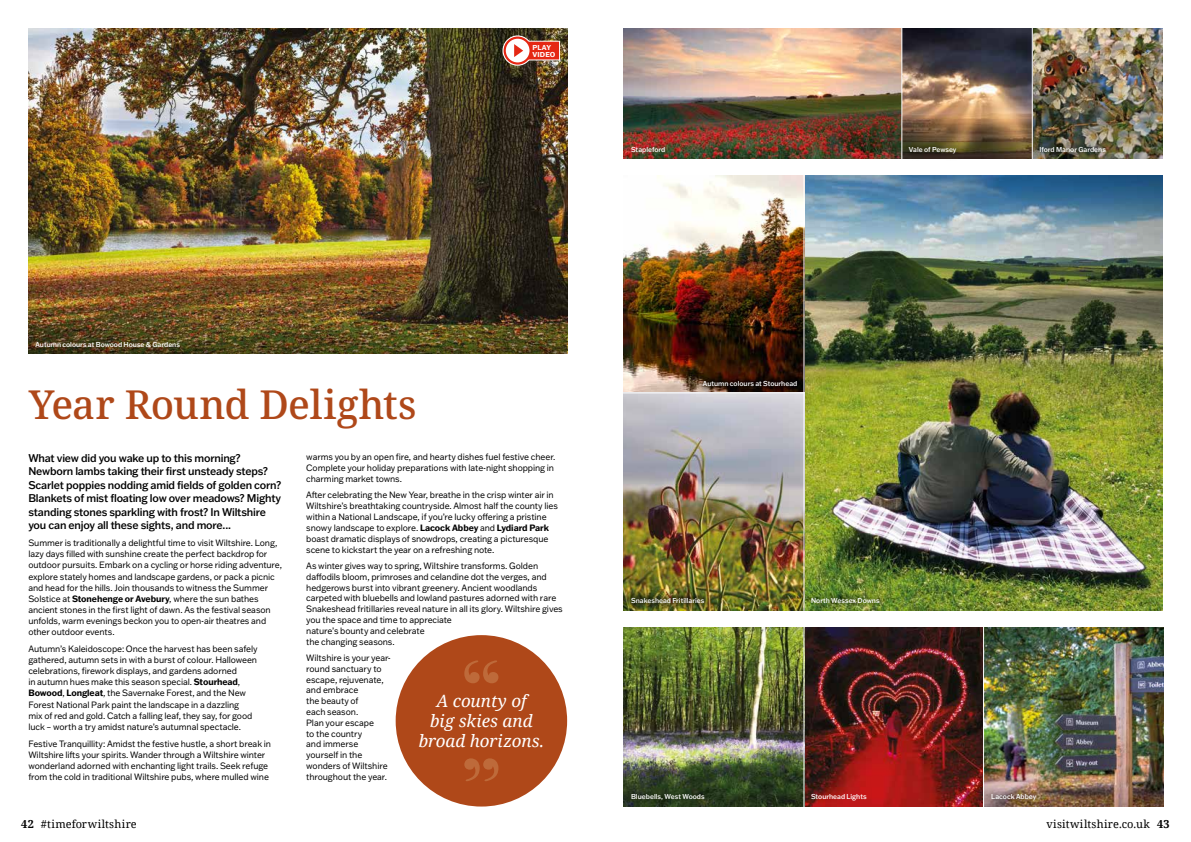
<style>
.page{position:relative;width:1191px;height:842px;background:#fff}
.page>*{position:absolute;margin:0;border:0;box-sizing:border-box;transform-origin:0 0}
.t1{font:500 40px "Noto Serif";letter-spacing:-.01em;color:#af4819}
.t2{font:italic 17px/20.4px "Noto Serif";color:#fff;text-align:center}
.t3{font:500 11px/13.5px "Franklin Gothic ATF";letter-spacing:-.02em;color:#000;scale:.95 1}
.t4{font:11px "Noto Serif";letter-spacing:.025em;color:#000}
.t5{font:9px/10.8px "Franklin Gothic ATF";letter-spacing:-.01em;color:#000;scale:.95 1}
.t6{font:500 7px "Franklin Gothic ATF";color:#fff;scale:.95 1}
.t7{font:700 7px/7px "Franklin Gothic ATF";letter-spacing:.02em;color:#fff}
.s1{font-weight:700}
</style>
<div class="page">
<img style="left:28px;top:28px;width:539px;height:257px">
<img style="left:624px;top:176px;width:538px;height:434px">
<img style="left:624px;top:28px;width:538px;height:131px">
<div style="left:1031px;top:138px;width:83px;height:23px;background:#000;opacity:.25"></div>
<div style="left:900px;top:138px;width:65px;height:24px;background:#000;opacity:.25"></div>
<div style="left:802px;top:589px;width:86px;height:23px;background:#000;opacity:.25"></div>
<img style="left:624px;top:627px;width:539px;height:179px">
<div style="left:622px;top:786px;width:91px;height:23px;background:#000;opacity:.25"></div>
<div style="left:983px;top:786px;width:61px;height:24px;background:#000;opacity:.25"></div>
<div style="left:622px;top:589px;width:91px;height:23px;background:#000;opacity:.72"></div>
<div style="left:694px;top:372px;width:112px;height:23px;background:#000;opacity:.85"></div>
<hr style="left:901px;top:26px;width:1px;height:136px;background:#fff">
<hr style="left:1031px;top:26px;width:1px;height:136px;background:#fff">
<hr style="left:803px;top:174px;width:1px;height:437px;background:#fff">
<hr style="left:803px;top:626px;width:1px;height:182px;background:#fff">
<hr style="left:983px;top:626px;width:1px;height:182px;background:#fff">
<hr style="left:622px;top:392px;width:182px;height:1px;background:#fff">
<div style="left:502px;top:35px;width:31px;height:31px;border:3px solid #fff;border-radius:50%"></div>
<svg style="left:505px;top:38px;width:25px;height:26px"></svg>
<div style="left:503px;top:37px;width:29px;height:28px;border:2px solid #e52713;border-radius:50%"></div>
<svg style="left:514px;top:40px;width:46px;height:21px"></svg>
<img style="left:28px;top:285px;width:539px;height:69px">
<div style="left:396px;top:635px;width:171px;height:171px;background:#af4819;border-radius:50%"></div>
<svg style="left:464px;top:758px;width:34px;height:23px"></svg>
<svg style="left:464px;top:660px;width:34px;height:23px"></svg>
<p class="t7" style="left:532px;top:43px;width:24px">PLAY<br>VIDEO</p>
<p class="t6" style="left:631px;top:144px;width:38px">Stapleford</p>
<p class="t6" style="left:909px;top:144px;width:52px">Vale of Pewsey</p>
<p class="t6" style="left:1039px;top:144px;width:72px">Iford Manor Gardens</p>
<p class="t6" style="left:35px;top:340px;width:154px">Autumn colours at Bowood House &amp; Gardens</p>
<h1 class="t1" style="left:29px;top:377px;width:389px">Year Round Delights</h1>
<p class="t3" style="left:28px;top:451px;width:268px">What view did you wake up to this morning?<br>Newborn lambs taking their first unsteady steps?<br>Scarlet poppies nodding amid fields of golden corn?<br>Blankets of mist floating low over meadows? Mighty standing stones sparkling with frost? In Wiltshire you can enjoy all these sights, and more...</p>
<p class="t5" style="left:28px;top:537px;width:269px;line-height:11.1px">Summer is traditionally a delightful time to visit Wiltshire. Long, lazy days filled with sunshine create the perfect backdrop for outdoor pursuits. Embark on a cycling or horse riding adventure, explore stately homes and landscape gardens, or pack a picnic and head for the hills. Join thousands to witness the Summer Solstice at <span class="s1">Stonehenge or Avebury</span>, where the sun bathes ancient stones in the first light of dawn. As the festival season unfolds, warm evenings beckon you to open-air theatres and other outdoor events.</p>
<p class="t5" style="left:28px;top:643px;width:243px;line-height:11.1px">Autumn’s Kaleidoscope: Once the harvest has been safely gathered, autumn sets in with a burst of colour. Halloween celebrations, firework displays, and gardens adorned<br>in autumn hues make this season special. <span class="s1">Stourhead</span>, <span class="s1">Bowood</span>, <span class="s1">Longleat</span>, the Savernake Forest, and the New Forest National Park paint the landscape in a dazzling<br>mix of red and gold. Catch a falling leaf, they say, for good luck – worth a try amidst nature’s autumnal spectacle.</p>
<p class="t5" style="left:28px;top:737px;width:257px;line-height:11.1px">Festive Tranquillity: Amidst the festive hustle, a short break in Wiltshire lifts your spirits. Wander through a Wiltshire winter wonderland adorned with enchanting light trails. Seek refuge from the cold in traditional Wiltshire pubs, where mulled wine</p>
<p class="t5" style="left:306px;top:452px;width:264px">warms you by an open fire, and hearty dishes fuel festive cheer.<br>Complete your holiday preparations with late-night shopping in charming market towns.</p>
<p class="t5" style="left:306px;top:490px;width:266px">After celebrating the New Year, breathe in the crisp winter air in Wiltshire’s breathtaking countryside. Almost half the county lies within a National Landscape, if you’re lucky offering a pristine snowy landscape to explore. <span class="s1">Lacock Abbey</span> and <span class="s1">Lydiard Park </span>boast dramatic displays of snowdrops, creating a picturesque scene to kickstart the year on a refreshing note.</p>
<p class="t5" style="left:306px;top:560px;width:271px">As winter gives way to spring, Wiltshire transforms. Golden daffodils bloom, primroses and celandine dot the verges, and hedgerows burst into vibrant greenery. Ancient woodlands carpeted with bluebells and lowland pastures adorned with rare Snakeshead fritillaries reveal nature in all its glory. Wiltshire gives you the space and time to appreciate<br>nature’s bounty and celebrate<br>the changing seasons.</p>
<p class="t5" style="left:306px;top:652px;width:91px">Wiltshire is your year&shy;round sanctuary to escape, rejuvenate, and embrace<br>the beauty of<br>each season.<br>Plan your escape<br>to the country<br>and immerse yourself in the wonders of Wiltshire throughout the year.</p>
<h2 class="t2" style="left:419px;top:690px;width:127px">A county of<br>big skies and broad horizons.</h2>
<p class="t6" style="left:703px;top:379px;width:101px">Autumn colours at Stourhead</p>
<p class="t6" style="left:631px;top:595px;width:79px">Snakeshead Fritillaries</p>
<p class="t6" style="left:811px;top:596px;width:74px">North Wessex Downs</p>
<p class="t6" style="left:631px;top:792px;width:79px">Bluebells, West Woods</p>
<p class="t6" style="left:811px;top:792px;width:60px">Stourhead Lights</p>
<p class="t6" style="left:991px;top:792px;width:49px">Lacock Abbey</p>
<p class="t4" style="left:21px;top:816px;width:117px"><span class="s1">42</span> #timeforwiltshire</p>
<p class="t4" style="left:1046px;top:816px;width:125px">visitwiltshire.co.uk <span class="s1">43</span></p>
</div>
